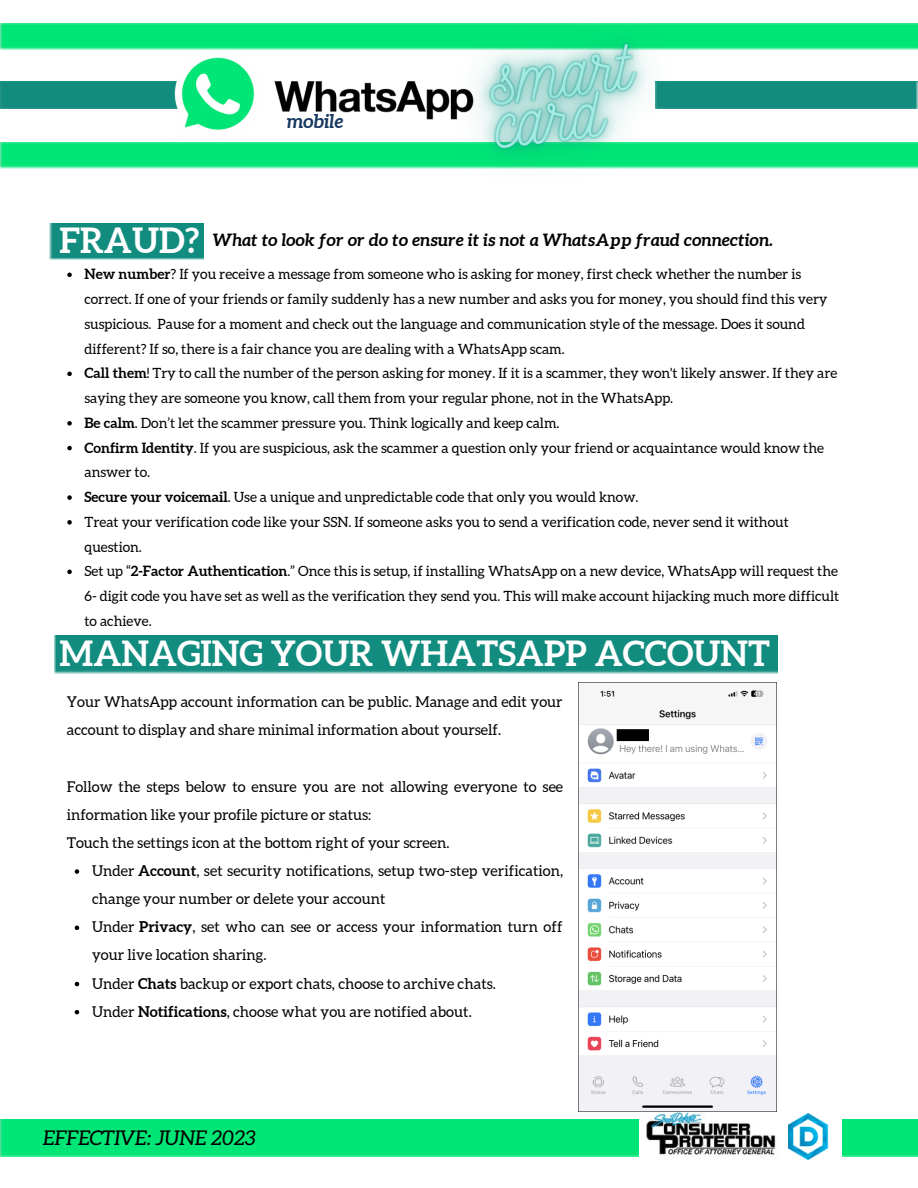
<style>
.page{position:relative;width:918px;height:1188px;background:#fff}
.page>*{position:absolute;margin:0;border:0;box-sizing:border-box;transform-origin:0 0}
.t1{font:700 34.65px "Aleo";color:#fff}
.t2{font:italic 20.25px "Aleo";color:#000}
.t3{font:italic 700 19.2px "Aleo";color:#16375f}
.t4{font:italic 700 17.25px "Aleo";color:#000}
.t5{font:14.85px/28.2px "Aleo";color:#000}
.t6{font:14.1px/24.8px "Aleo";color:#000}
.s1{font-weight:700}
</style>
<div class="page">
<img style="left:0;top:24px;width:918px;height:26px">
<img style="left:0;top:143px;width:918px;height:25px">
<img style="left:390px;top:23px;width:342px;height:146px">
<img style="left:0;top:81px;width:167px;height:27px">
<div style="left:0;top:1119px;width:918px;height:37px;background:#00e676"></div>
<img style="left:704px;top:81px;width:214px;height:27px">
<img style="left:640px;top:1111px;width:144px;height:45px">
<img style="left:784px;top:1113px;width:58px;height:43px">
<img style="left:788px;top:1114px;width:42px;height:46px">
<img style="left:50px;top:224px;width:154px;height:36px">
<img style="left:54px;top:636px;width:723px;height:37px">
<img style="left:167px;top:45px;width:228px;height:99px">
<img style="left:395px;top:23px;width:309px;height:146px">
<img style="left:579px;top:682px;width:198px;height:429px">
<svg style="left:67px;top:273px;width:5px;height:4px"></svg>
<svg style="left:67px;top:372px;width:5px;height:4px"></svg>
<svg style="left:67px;top:421px;width:5px;height:5px"></svg>
<svg style="left:67px;top:446px;width:5px;height:4px"></svg>
<svg style="left:67px;top:495px;width:5px;height:5px"></svg>
<svg style="left:67px;top:520px;width:5px;height:5px"></svg>
<svg style="left:67px;top:570px;width:5px;height:4px"></svg>
<svg style="left:75px;top:869px;width:4px;height:5px"></svg>
<svg style="left:75px;top:926px;width:4px;height:4px"></svg>
<svg style="left:75px;top:982px;width:4px;height:4px"></svg>
<svg style="left:75px;top:1010px;width:4px;height:4px"></svg>
<p class="t3" style="left:287px;top:110px;width:58px">mobile</p>
<p class="t1" style="left:60px;top:220px;width:141px">FRAUD?</p>
<p class="t4" style="left:213px;top:230px;width:562px">What to look for or do to ensure it is not a WhatsApp fraud connection.</p>
<p class="t6" style="left:85px;top:262px;width:744px"><span class="s1">New number</span>? If you receive a message from someone who is asking for money, first check whether the number is correct. If one of your friends or family suddenly has a new number and asks you for money, you should find this very suspicious. Pause for a moment and check out the language and communication style of the message. Does it sound different? If so, there is a fair chance you are dealing with a WhatsApp scam.</p>
<p class="t6" style="left:85px;top:361px;width:754px"><span class="s1">Call them</span>! Try to call the number of the person asking for money. If it is a scammer, they won't likely answer. If they are saying they are someone you know, call them from your regular phone, not in the WhatsApp.</p>
<p class="t6" style="left:85px;top:410px;width:477px"><span class="s1">Be calm</span>. Don’t let the scammer pressure you. Think logically and keep calm.</p>
<p class="t6" style="left:85px;top:435px;width:741px"><span class="s1">Confirm Identity</span>. If you are suspicious, ask the scammer a question only your friend or acquaintance would know the answer to.</p>
<p class="t6" style="left:85px;top:485px;width:556px"><span class="s1">Secure your voicemail</span>. Use a unique and unpredictable code that only you would know.</p>
<p class="t6" style="left:85px;top:509px;width:706px">Treat your verification code like your SSN. If someone asks you to send a verification code, never send it without question.</p>
<p class="t6" style="left:85px;top:559px;width:756px;text-align:justify">Set up “<span class="s1">2-Factor Authentication</span>.” Once this is setup, if installing WhatsApp on a new device, WhatsApp will request the 6- digit code you have set as well as the verification they send you. This will make account hijacking much more difficult to achieve.</p>
<p class="t1" style="left:60px;top:633px;width:712px">MANAGING YOUR WHATSAPP ACCOUNT</p>
<p class="t5" style="left:67px;top:688px;width:497px">Your WhatsApp account information can be public. Manage and edit your account to display and share minimal information about yourself.</p>
<p class="t5" style="left:67px;top:772px;width:498px">Follow the steps below to ensure you are not allowing everyone to see information like your profile picture or status:</p>
<p class="t5" style="left:67px;top:829px;width:384px">Touch the settings icon at the bottom right of your screen.</p>
<p class="t5" style="left:92px;top:857px;width:473px">Under <span class="s1">Account</span>, set security notifications, setup two-step verification, change your number or delete your account</p>
<p class="t5" style="left:92px;top:913px;width:472px">Under <span class="s1">Privacy</span>, set who can see or access your information turn off your live location sharing.</p>
<p class="t5" style="left:92px;top:969px;width:406px">Under <span class="s1">Chats</span> backup or export chats, choose to archive chats.</p>
<p class="t5" style="left:92px;top:997px;width:381px">Under <span class="s1">Notifications</span>, choose what you are notified about.</p>
<p class="t2" style="left:43px;top:1126px;width:214px">EFFECTIVE: JUNE 2023</p>
</div>
